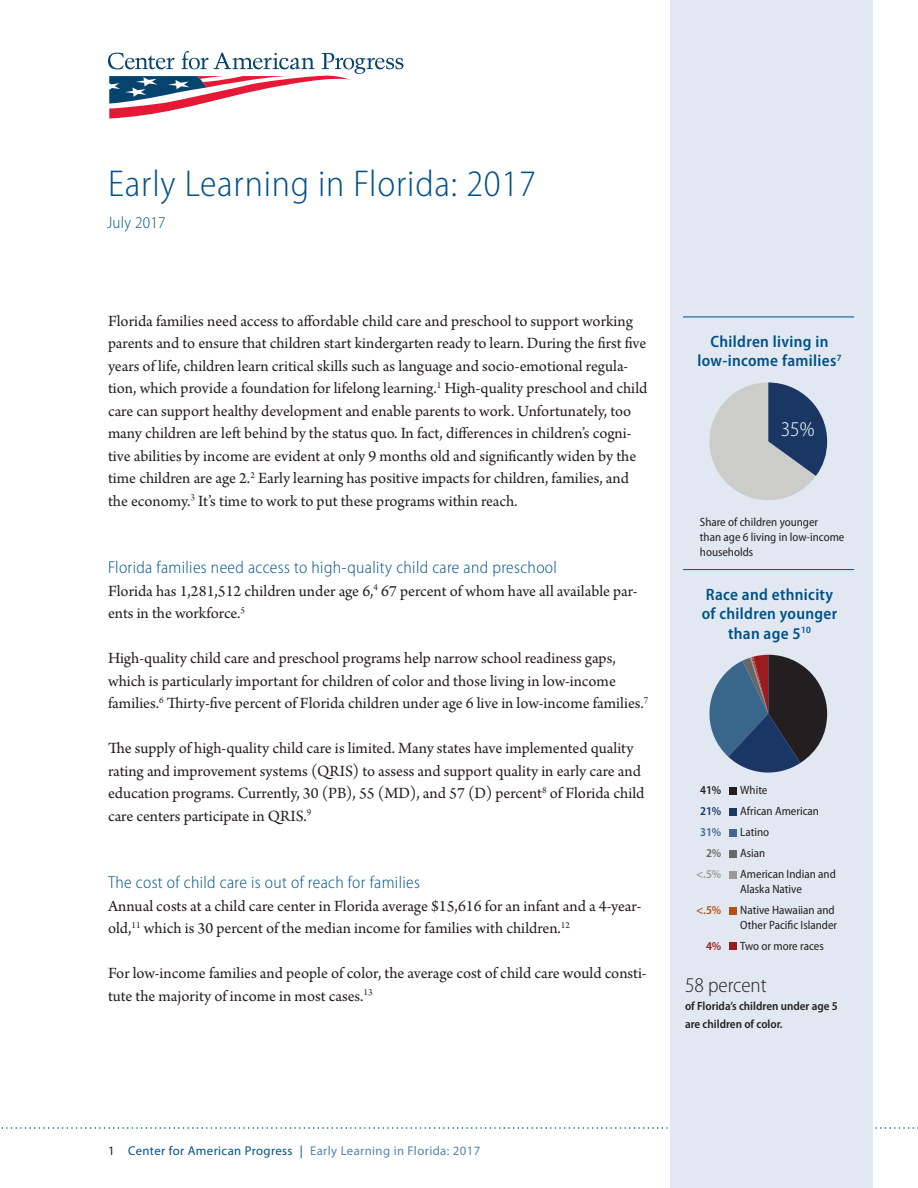
<style>
.page{position:relative;width:918px;height:1188px;background:#fff}
.page>*{position:absolute;margin:0;border:0;box-sizing:border-box;transform-origin:0 0}
.Factsheet_Title{font:300 semi-condensed 37.5px "Myriad Pro";letter-spacing:.02em;color:#005187}
.Graphic_Text{font:300 semi-condensed 21px "Myriad Pro";color:#231f20}
.Graphic_Text-2{font:300 semi-condensed 21px "Myriad Pro";color:#fff}
.Header2{font:300 semi-condensed 17.25px "Myriad Pro";letter-spacing:.02em;color:#005187}
.Body{font:16.5px/22.5px "Arno Pro";color:#231f20}
.Graphic_Title{font:600 semi-condensed 16.5px/19.5px "Myriad Pro";letter-spacing:.02em;color:#005187;text-align:center}
.t1{font:300 semi-condensed 16.5px "Myriad Pro";letter-spacing:.02em;color:#005187}
.t2{font:12.75px "Myriad Pro";letter-spacing:.03em;color:#5083af}
.Graphic_Text-3{font:semi-condensed 12px/15px "Myriad Pro";color:#231f20}
.Graphic_Text-4{font:600 semi-condensed 12px/18px "Myriad Pro";color:#231f20}
.Graphic_Text-5{font:600 semi-condensed 12px "Myriad Pro";color:#999}
.Graphic_Text-6{font:600 semi-condensed 12px "Myriad Pro";color:#b44e14}
.Graphic_Text-7{font:600 semi-condensed 12px "Myriad Pro";color:#1c3664}
.Graphic_Text-8{font:600 semi-condensed 12px "Myriad Pro";color:#40668c}
.Graphic_Text-9{font:600 semi-condensed 12px "Myriad Pro";color:#666766}
.Graphic_Text-10{font:600 semi-condensed 12px "Myriad Pro";color:#991b1e}
.s1{color:#231f20}
.s2{color:#005187}
</style>
<div class="page">
<svg style="left:1px;top:1127px;width:917px;height:2px"></svg>
<svg style="left:108px;top:51px;width:295px;height:68px"></svg>
<div style="left:670px;top:0;width:203px;height:1188px;background:#e2e8f1"></div>
<hr style="left:683px;top:569px;width:171px;height:1px;background:#005187">
<hr style="left:683px;top:317px;width:171px;height:1px;background:#005187">
<div style="left:729px;top:787px;width:7px;height:7px;background:#231f20"></div>
<div style="left:729px;top:808px;width:7px;height:7px;background:#1c3664"></div>
<div style="left:729px;top:829px;width:7px;height:7px;background:#40668c"></div>
<div style="left:729px;top:850px;width:7px;height:8px;background:#666766"></div>
<div style="left:729px;top:871px;width:7px;height:8px;background:#999"></div>
<div style="left:729px;top:942px;width:7px;height:8px;background:#991b1e"></div>
<div style="left:729px;top:907px;width:7px;height:7px;background:#b44e14"></div>
<svg style="left:709px;top:382px;width:118px;height:118px"></svg>
<svg style="left:709px;top:655px;width:118px;height:118px"></svg>
<p class="Factsheet_Title" style="left:108px;top:163px;width:429px">Early Learning in Florida: 2017</p>
<p class="t1" style="left:107px;top:214px;width:60px">July 2017</p>
<p class="Body" style="left:108px;top:310px;width:541px">Florida families need access to affordable child care and preschool to support working parents and to ensure that children start kindergarten ready to learn. During the first five years of life, children learn critical skills such as language and socio-emotional regula&shy;tion, which provide a foundation for lifelong learning.<sup>1</sup> High-quality preschool and child care can support healthy development and enable parents to work. Unfortunately, too many children are left behind by the status quo. In fact, differences in children’s cogni&shy;tive abilities by income are evident at only 9 months old and significantly widen by the time children are age 2.<sup>2</sup> Early learning has positive impacts for children, families, and the economy.<sup>3</sup> It’s time to work to put these programs within reach.</p>
<p class="Header2" style="left:108px;top:558px;width:450px">Florida families need access to high-quality child care and preschool</p>
<p class="Body" style="left:108px;top:580px;width:531px">Florida has 1,281,512 children under age 6,<sup>4</sup> 67 percent of whom have all available par&shy;ents in the workforce.<sup>5</sup></p>
<p class="Body" style="left:108px;top:648px;width:542px">High-quality child care and preschool programs help narrow school readiness gaps, which is particularly important for children of color and those living in low-income families.<sup>6</sup> Thirty-five percent of Florida children under age 6 live in low-income families.<sup>7</sup></p>
<p class="Body" style="left:108px;top:738px;width:538px">The supply of high-quality child care is limited. Many states have implemented quality rating and improvement systems (QRIS) to assess and support quality in early care and education programs. Currently, 30 (PB), 55 (MD), and 57 (D) percent<sup>8</sup> of Florida child care centers participate in QRIS.<sup>9</sup></p>
<p class="Header2" style="left:108px;top:873px;width:313px">The cost of child care is out of reach for families</p>
<p class="Body" style="left:108px;top:895px;width:535px">Annual costs at a child care center in Florida average $15,616 for an infant and a 4-year&shy;old,<sup>11</sup> which is 30 percent of the median income for families with children.<sup>12</sup></p>
<p class="Body" style="left:108px;top:963px;width:540px">For low-income families and people of color, the average cost of child care would consti&shy;tute the majority of income in most cases.<sup>13</sup></p>
<p class="Graphic_Title" style="left:697px;top:332px;width:146px">Children living in low-income families<sup>7</sup></p>
<p class="Graphic_Text-2" style="left:781px;top:417px;width:35px">35%</p>
<p class="Graphic_Text-3" style="left:700px;top:515px;width:146px">Share of children younger<br>than age 6 living in low-income households</p>
<p class="Graphic_Title" style="left:702px;top:585px;width:137px">Race and ethnicity of children younger than age 5<sup>10</sup></p>
<p class="Graphic_Text-4" style="left:700px;top:782px;width:23px">41%</p>
<p class="Graphic_Text-7" style="left:700px;top:805px;width:23px">21%</p>
<p class="Graphic_Text-8" style="left:700px;top:826px;width:23px">31%</p>
<p class="Graphic_Text-9" style="left:706px;top:847px;width:17px">2%</p>
<p class="Graphic_Text-5" style="left:696px;top:868px;width:27px">&lt;.5%</p>
<p class="Graphic_Text-6" style="left:696px;top:904px;width:27px">&lt;.5%</p>
<p class="Graphic_Text-10" style="left:706px;top:940px;width:17px">4%</p>
<p class="Graphic_Text-3" style="left:740px;top:783px;width:29px">White</p>
<p class="Graphic_Text-3" style="left:740px;top:804px;width:80px">African American</p>
<p class="Graphic_Text-3" style="left:740px;top:825px;width:30px">Latino</p>
<p class="Graphic_Text-3" style="left:740px;top:846px;width:27px">Asian</p>
<p class="Graphic_Text-3" style="left:740px;top:867px;width:97px">American Indian and<br>Alaska Native</p>
<p class="Graphic_Text-3" style="left:740px;top:903px;width:98px">Native Hawaiian and<br>Other Pacific Islander</p>
<p class="Graphic_Text-3" style="left:740px;top:939px;width:85px">Two or more races</p>
<p class="Graphic_Text" style="left:685px;top:974px;width:83px">58 percent</p>
<p class="Graphic_Text-4" style="left:685px;top:997px;width:154px">of Florida’s children under age 5 are children of color.</p>
<p class="t2" style="left:108px;top:1143px;width:374px"><span class="s1">1</span> <span class="s2">Center for American Progress |</span> Early Learning in Florida: 2017</p>
</div>
